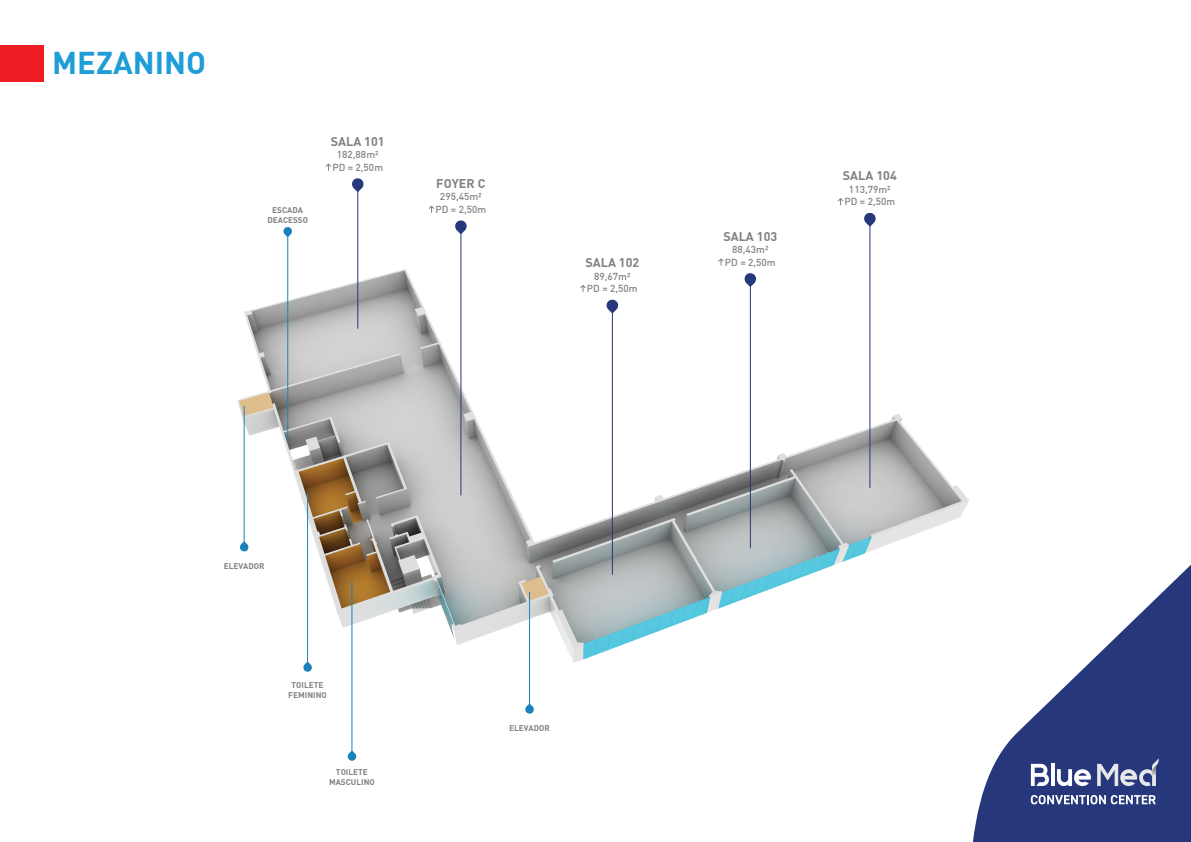
<style>
.page{position:relative;width:1191px;height:842px;background:#fff}
.page>*{position:absolute;margin:0;border:0;box-sizing:border-box;transform-origin:0 0}
.t1{font:700 30.9px "DIN";color:#1e9dd8}
.t2{font:700 12.5px "DIN";color:#808285}
.t3{font:500 10px/12.5px "DIN";color:#808285;text-align:center}
.t4{font:700 8.2px/9.8px "DIN";color:#808285;text-align:center}
</style>
<div class="page">
<img style="left:237px;top:235px;width:732px;height:479px">
<svg style="left:957px;top:535px;width:234px;height:307px"></svg>
<svg style="left:1031px;top:764px;width:18px;height:22px"></svg>
<hr style="left:1051px;top:764px;width:3px;height:22px;background:#fff">
<svg style="left:1057px;top:769px;width:34px;height:17px"></svg>
<svg style="left:1097px;top:758px;width:61px;height:28px;background:#6c77a2"></svg>
<svg style="left:1030px;top:795px;width:125px;height:9px"></svg>
<div style="left:0;top:45px;width:43px;height:36px;background:#ee1d23"></div>
<hr style="left:244px;top:406px;width:1px;height:139px;background:#1a83bb">
<svg style="left:239px;top:541px;width:10px;height:11px"></svg>
<hr style="left:287px;top:233px;width:1px;height:208px;background:#1a83bb">
<svg style="left:283px;top:227px;width:9px;height:10px"></svg>
<hr style="left:529px;top:592px;width:1px;height:115px;background:#1a83bb">
<svg style="left:525px;top:703px;width:9px;height:11px"></svg>
<hr style="left:460px;top:228px;width:1px;height:267px;background:#26387b">
<svg style="left:455px;top:220px;width:12px;height:14px"></svg>
<svg style="left:429px;top:206px;width:5px;height:7px"></svg>
<hr style="left:612px;top:308px;width:1px;height:267px;background:#26387b">
<svg style="left:606px;top:299px;width:12px;height:15px"></svg>
<svg style="left:580px;top:285px;width:6px;height:7px"></svg>
<hr style="left:357px;top:186px;width:1px;height:143px;background:#26387b">
<svg style="left:352px;top:178px;width:12px;height:14px"></svg>
<svg style="left:326px;top:164px;width:5px;height:7px"></svg>
<hr style="left:750px;top:281px;width:1px;height:267px;background:#26387b">
<svg style="left:744px;top:273px;width:12px;height:14px"></svg>
<svg style="left:718px;top:258px;width:5px;height:8px"></svg>
<hr style="left:869px;top:221px;width:1px;height:267px;background:#26387b">
<svg style="left:864px;top:212px;width:12px;height:15px"></svg>
<svg style="left:838px;top:198px;width:5px;height:7px"></svg>
<hr style="left:307px;top:492px;width:1px;height:173px;background:#1a83bb">
<svg style="left:303px;top:661px;width:9px;height:11px"></svg>
<hr style="left:351px;top:581px;width:1px;height:173px;background:#1a83bb">
<svg style="left:347px;top:750px;width:10px;height:11px"></svg>
<h1 class="t1" style="left:52px;top:43px;width:155px">MEZANINO</h1>
<p class="t4" style="left:267px;top:205px;width:42px">ESCADA<br>DEACESSO</p>
<p class="t2" style="left:331px;top:133px;width:55px">SALA 101</p>
<p class="t3" style="left:332px;top:148px;width:52px">182,88m²<br>PD = 2,50m</p>
<p class="t2" style="left:436px;top:175px;width:51px">FOYER C</p>
<p class="t3" style="left:435px;top:190px;width:52px">295,45m²<br>PD = 2,50m</p>
<p class="t2" style="left:585px;top:255px;width:55px">SALA 102</p>
<p class="t3" style="left:587px;top:269px;width:52px">89,67m²<br>PD = 2,50m</p>
<p class="t2" style="left:723px;top:228px;width:55px">SALA 103</p>
<p class="t3" style="left:725px;top:243px;width:52px">88,43m²<br>PD = 2,50m</p>
<p class="t2" style="left:843px;top:168px;width:55px">SALA 104</p>
<p class="t3" style="left:844px;top:183px;width:52px">113,79m²<br>PD = 2,50m</p>
<p class="t4" style="left:224px;top:560px;width:42px">ELEVADOR</p>
<p class="t4" style="left:288px;top:680px;width:40px">TOILETE<br>FEMININO</p>
<p class="t4" style="left:329px;top:766px;width:47px">TOILETE<br>MASCULINO</p>
<p class="t4" style="left:509px;top:722px;width:42px">ELEVADOR</p>
</div>
